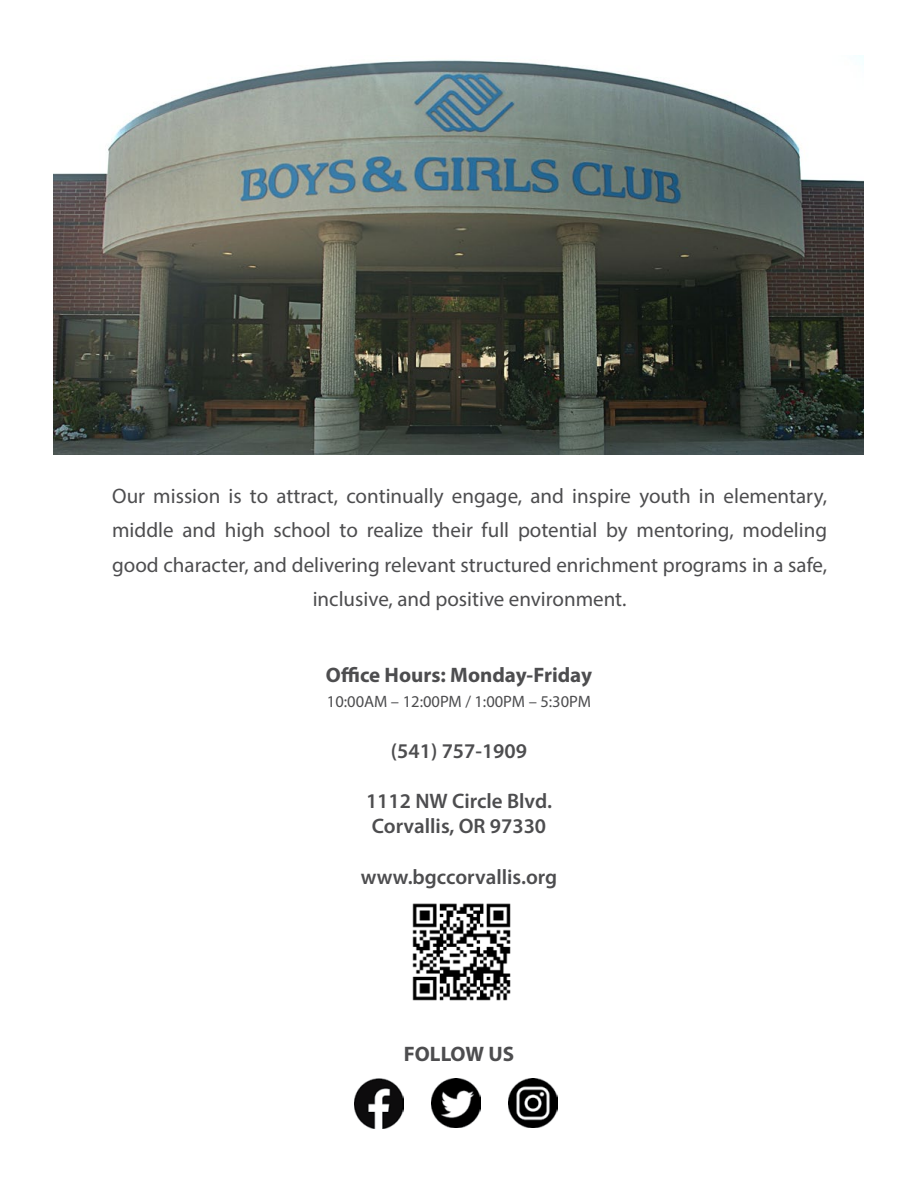
<style>
.page{position:relative;width:918px;height:1188px;background:#fff}
.page>*{position:absolute;margin:0;border:0;box-sizing:border-box;transform-origin:0 0}
.t1{font:21px/34.5px "Myriad Pro";color:#4d4d4f;text-align:center}
.t2{font:600 21px/25.2px "Myriad Pro";color:#4d4d4f}
.t3{font:700 21px "Myriad Pro";color:#4d4d4f}
.t4{font:16.5px "Myriad Pro";color:#4d4d4f}
</style>
<div class="page">
<img style="left:412px;top:903px;width:99px;height:98px">
<img style="left:355px;top:1079px;width:49px;height:49px">
<img style="left:432px;top:1079px;width:48px;height:49px">
<img style="left:509px;top:1079px;width:48px;height:48px">
<img style="left:53px;top:55px;width:811px;height:400px">
<p class="t1" style="left:112px;top:478px;width:717px">Our mission is to attract, continually engage, and inspire youth in elementary, middle and high school to realize their full potential by mentoring, modeling good character, and delivering relevant structured enrichment programs in a safe, inclusive, and positive environment.</p>
<p class="t3" style="left:326px;top:661px;width:268px">Office Hours: Monday-Friday</p>
<p class="t4" style="left:327px;top:692px;width:266px">10:00AM – 12:00PM / 1:00PM – 5:30PM</p>
<p class="t2" style="left:391px;top:738px;width:138px">(541) 757-1909</p>
<p class="t2" style="left:366px;top:788px;width:187px">1112 NW Circle Blvd.<br>Corvallis, OR 97330</p>
<p class="t2" style="left:361px;top:864px;width:198px">www.bgccorvallis.org</p>
<p class="t3" style="left:404px;top:1041px;width:112px">FOLLOW US</p>
</div>
